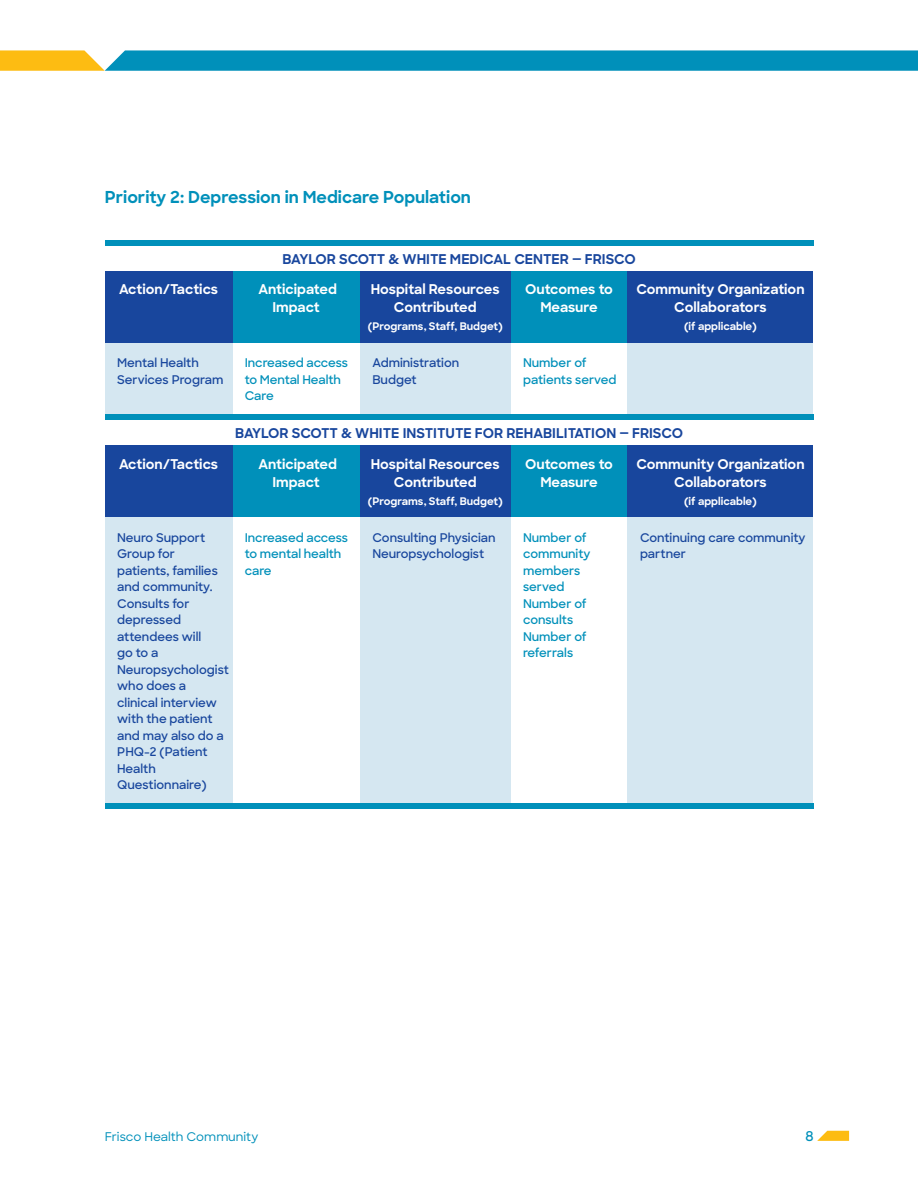
<style>
.page{position:relative;width:918px;height:1188px;background:#fff}
.page>*{position:absolute;margin:0;border:0;box-sizing:border-box;transform-origin:0 0}
.t1{font:700 16.5px "Sharp Sans";color:#0090ba}
.t2{font:700 13.5px/18px "Sharp Sans";color:#fff;text-align:center}
.t3{font:700 13.5px "Sharp Sans";color:#18469d}
.t4{font:600 13.5px "Sharp Sans";color:#0090ba}
.t5{font:600 12px/16.5px "Sharp Sans";color:#18469d}
.t6{font:600 12px/16.5px "Sharp Sans";letter-spacing:-.005em;color:#0090ba}
.t7{font:500 12px "Sharp Sans";color:#0090ba}
.t8{font:700 10.5px "Sharp Sans";color:#fff}
</style>
<div class="page">
<svg style="left:0;top:50px;width:918px;height:21px;background:#279aac"></svg>
<svg style="left:817px;top:1131px;width:32px;height:10px"></svg>
<div style="left:511px;top:271px;width:116px;height:72px;background:#0090ba"></div>
<div style="left:232px;top:271px;width:128px;height:72px;background:#0090ba"></div>
<div style="left:627px;top:271px;width:186px;height:144px;background:#d5e7f1"></div>
<div style="left:105px;top:271px;width:127px;height:144px;background:#d5e7f1"></div>
<div style="left:360px;top:271px;width:151px;height:144px;background:#d5e7f1"></div>
<div style="left:105px;top:271px;width:127px;height:72px;background:#18469d"></div>
<div style="left:627px;top:271px;width:186px;height:72px;background:#18469d"></div>
<div style="left:360px;top:271px;width:151px;height:72px;background:#18469d"></div>
<div style="left:105px;top:240px;width:708px;height:6px;background:#0090ba"></div>
<div style="left:511px;top:446px;width:116px;height:71px;background:#0090ba"></div>
<div style="left:232px;top:446px;width:128px;height:71px;background:#0090ba"></div>
<div style="left:627px;top:446px;width:186px;height:360px;background:#d5e7f1"></div>
<div style="left:105px;top:446px;width:127px;height:360px;background:#d5e7f1"></div>
<div style="left:360px;top:446px;width:151px;height:360px;background:#d5e7f1"></div>
<div style="left:105px;top:446px;width:127px;height:71px;background:#18469d"></div>
<div style="left:627px;top:446px;width:186px;height:71px;background:#18469d"></div>
<div style="left:360px;top:446px;width:151px;height:71px;background:#18469d"></div>
<div style="left:105px;top:415px;width:708px;height:5px;background:#0090ba"></div>
<div style="left:105px;top:804px;width:708px;height:5px;background:#0090ba"></div>
<h1 class="t1" style="left:105px;top:185px;width:368px">Priority 2: Depression in Medicare Population</h1>
<p class="t3" style="left:282px;top:249px;width:355px">BAYLOR SCOTT &amp; WHITE MEDICAL CENTER — FRISCO</p>
<p class="t2" style="left:119px;top:280px;width:101px">Action/Tactics</p>
<p class="t2" style="left:259px;top:280px;width:80px">Anticipated<br>Impact</p>
<p class="t2" style="left:371px;top:280px;width:130px">Hospital Resources<br>Contributed</p>
<p class="t8" style="left:368px;top:319px;width:136px">(Programs, Staff, Budget)</p>
<p class="t2" style="left:525px;top:280px;width:89px">Outcomes to<br>Measure</p>
<p class="t2" style="left:636px;top:280px;width:170px">Community Organization<br>Collaborators</p>
<p class="t8" style="left:684px;top:319px;width:74px">(if applicable)</p>
<p class="t5" style="left:117px;top:354px;width:108px">Mental Health<br>Services Program</p>
<p class="t6" style="left:245px;top:354px;width:105px">Increased access to Mental Health<br>Care</p>
<p class="t5" style="left:372px;top:354px;width:88px">Administration<br>Budget</p>
<p class="t6" style="left:523px;top:354px;width:95px">Number of patients served</p>
<p class="t3" style="left:235px;top:423px;width:450px">BAYLOR SCOTT &amp; WHITE INSTITUTE FOR REHABILITATION — FRISCO</p>
<p class="t2" style="left:119px;top:454px;width:101px">Action/Tactics</p>
<p class="t2" style="left:259px;top:454px;width:80px">Anticipated<br>Impact</p>
<p class="t2" style="left:371px;top:454px;width:130px">Hospital Resources<br>Contributed</p>
<p class="t8" style="left:368px;top:493px;width:136px">(Programs, Staff, Budget)</p>
<p class="t2" style="left:525px;top:454px;width:89px">Outcomes to<br>Measure</p>
<p class="t2" style="left:636px;top:454px;width:170px">Community Organization<br>Collaborators</p>
<p class="t8" style="left:684px;top:493px;width:74px">(if applicable)</p>
<p class="t5" style="left:117px;top:529px;width:113px">Neuro Support<br>Group for patients, families and community.<br>Consults for depressed attendees will<br>go to a<br>Neuropsychologist who does a clinical interview with the patient and may also do a<br>PHQ-2 (Patient<br>Health<br>Questionnaire)</p>
<p class="t6" style="left:245px;top:529px;width:105px">Increased access to mental health care</p>
<p class="t5" style="left:372px;top:529px;width:125px">Consulting Physician<br>Neuropsychologist</p>
<p class="t6" style="left:523px;top:529px;width:69px">Number of community members served<br>Number of consults<br>Number of referrals</p>
<p class="t5" style="left:640px;top:529px;width:167px">Continuing care community partner</p>
<p class="t7" style="left:105px;top:1128px;width:155px">Frisco Health Community</p>
<p class="t4" style="left:805px;top:1126px;width:10px">8</p>
</div>
